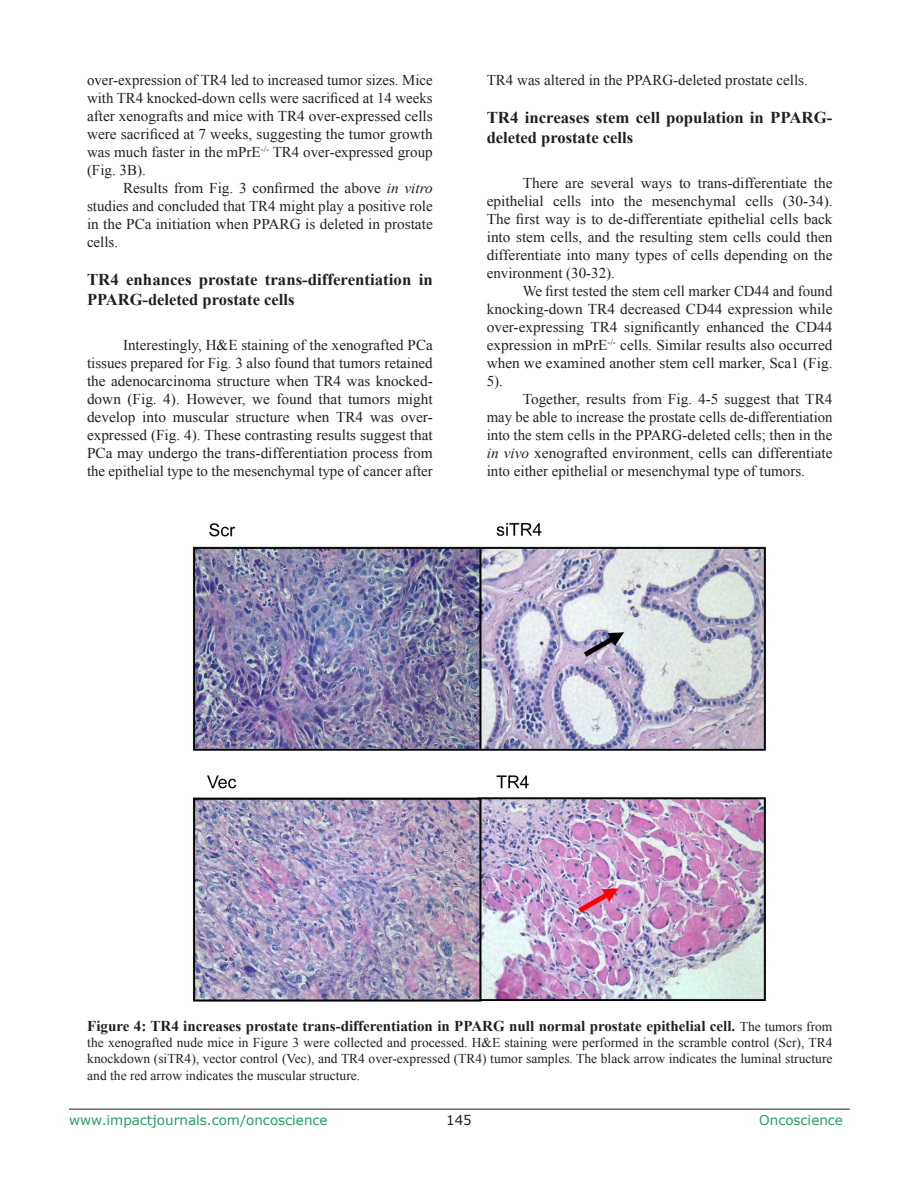
<style>
.page{position:relative;width:918px;height:1188px;background:#fff}
.page>*{position:absolute;margin:0;border:0;box-sizing:border-box;transform-origin:0 0}
.SubHeading{font:700 16.5px/19.8px "Times New Roman";color:#221f22}
.BodyText{font:15px/18px "Times New Roman";color:#221f22;text-align:justify}
.FigureText{font:700 15px "Times New Roman";color:#221f22}
.FigureText-2{font:13.5px/16.2px "Times New Roman";color:#221f22;text-align:justify}
.t1{font:13.5px "Verdana";color:#279c60}
.t2{font:13.5px "Verdana";color:#221f22}
.s1{font-style:italic}
.s2{font-weight:400;font-size:13.5px}
</style>
<div class="page">
<hr style="left:69px;top:1109px;width:781px;height:1px;background:#231f20">
<img style="left:192px;top:522px;width:574px;height:480px">
<p class="BodyText" style="left:87px;top:71px;width:347px">over-expression of TR4 led to increased tumor sizes. Mice with TR4 knocked-down cells were sacrificed at 14 weeks after xenografts and mice with TR4 over-expressed cells were sacrificed at 7 weeks, suggesting the tumor growth was much faster in the mPrE<sup>-/-</sup> TR4 over-expressed group (Fig. 3B).</p>
<p class="BodyText" style="left:87px;top:179px;width:347px;text-indent:36px">Results from Fig. 3 confirmed the above <span class="s1">in vitro </span>studies and concluded that TR4 might play a positive role in the PCa initiation when PPARG is deleted in prostate cells.</p>
<p class="SubHeading" style="left:87px;top:269px;width:347px">TR4 enhances prostate trans-differentiation in<br>PPARG-deleted prostate cells</p>
<p class="BodyText" style="left:87px;top:336px;width:347px;text-indent:36px">Interestingly, H&amp;E staining of the xenografted PCa tissues prepared for Fig. 3 also found that tumors retained the adenocarcinoma structure when TR4 was knocked&shy;down (Fig. 4). However, we found that tumors might develop into muscular structure when TR4 was over&shy;expressed (Fig. 4). These contrasting results suggest that PCa may undergo the trans-differentiation process from the epithelial type to the mesenchymal type of cancer after</p>
<p class="BodyText" style="left:487px;top:71px;width:323px">TR4 was altered in the PPARG-deleted prostate cells.</p>
<p class="SubHeading" style="left:487px;top:107px;width:347px">TR4 increases stem cell population in PPARG&shy;deleted prostate cells</p>
<p class="BodyText" style="left:487px;top:174px;width:347px;text-indent:36px">There are several ways to trans-differentiate the epithelial cells into the mesenchymal cells (30-34).<br>The first way is to de-differentiate epithelial cells back into stem cells, and the resulting stem cells could then differentiate into many types of cells depending on the environment (30-32).</p>
<p class="BodyText" style="left:487px;top:282px;width:347px;text-indent:36px">We first tested the stem cell marker CD44 and found knocking-down TR4 decreased CD44 expression while over-expressing TR4 significantly enhanced the CD44 expression in mPrE<sup>-/-</sup> cells. Similar results also occurred when we examined another stem cell marker, Sca1 (Fig.<br>5).</p>
<p class="BodyText" style="left:487px;top:390px;width:347px;text-indent:36px">Together, results from Fig. 4-5 suggest that TR4 may be able to increase the prostate cells de-differentiation into the stem cells in the PPARG-deleted cells; then in the <span class="s1">in vivo</span> xenografted environment, cells can differentiate into either epithelial or mesenchymal type of tumors.</p>
<p class="FigureText" style="left:87px;top:1015px;width:747px">Figure 4: TR4 increases prostate trans-differentiation in PPARG null normal prostate epithelial cell. <span class="s2">The tumors from</span></p>
<p class="FigureText-2" style="left:87px;top:1034px;width:747px">the xenografted nude mice in Figure 3 were collected and processed. H&amp;E staining were performed in the scramble control (Scr), TR4 knockdown (siTR4), vector control (Vec), and TR4 over-expressed (TR4) tumor samples. The black arrow indicates the luminal structure and the red arrow indicates the muscular structure.</p>
<p class="t1" style="left:69px;top:1111px;width:260px">www.impactjournals.com/oncoscience</p>
<p class="t2" style="left:446px;top:1111px;width:27px">145</p>
<p class="t1" style="left:759px;top:1111px;width:85px">Oncoscience</p>
</div>
